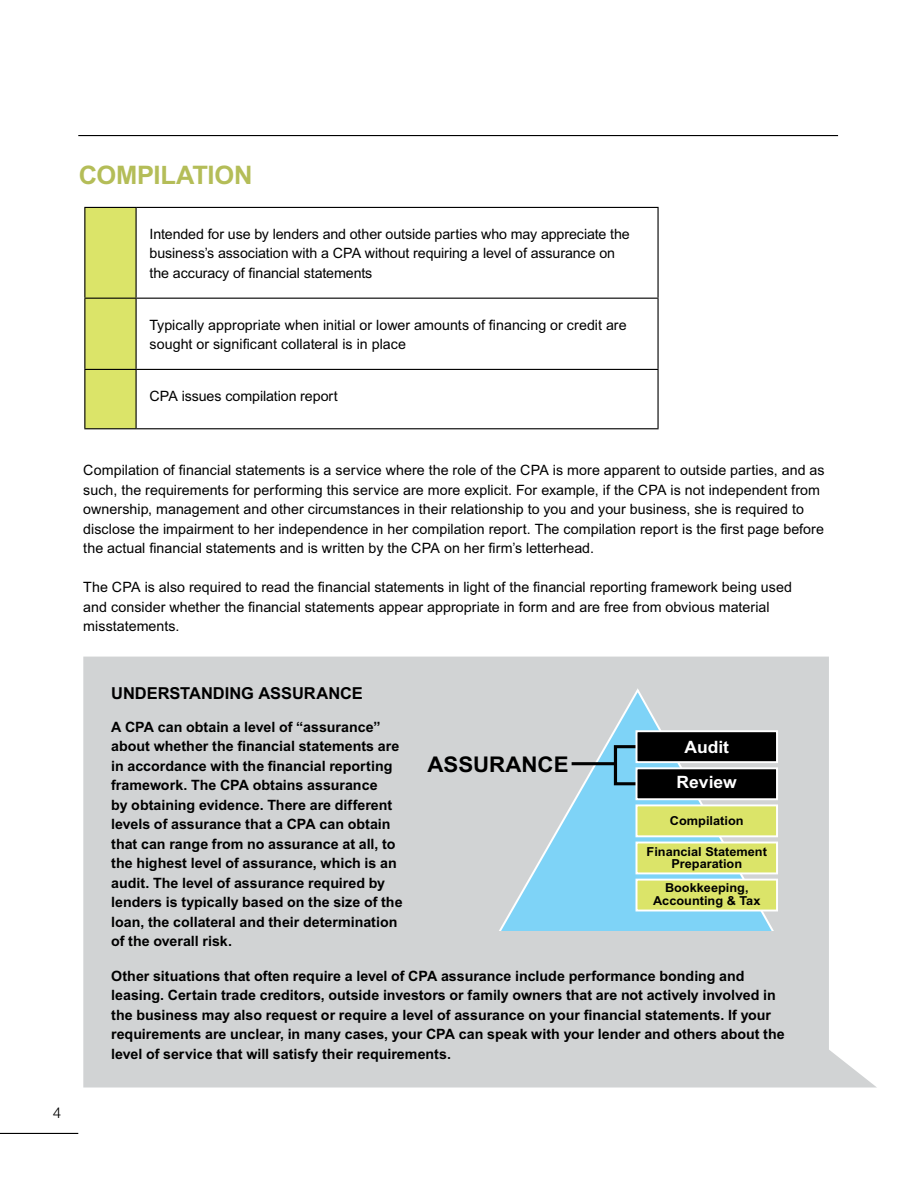
<style>
.page{position:relative;width:918px;height:1188px;background:#fff}
.page>*{position:absolute;margin:0;border:0;box-sizing:border-box;transform-origin:0 0}
.t1{font:700 25.5px "Arial";letter-spacing:-.01em;color:#b4bd58}
.t2{font:700 21.6px "Arial";color:#000}
.t3{font:700 16.95px/35.5px "Arial";color:#fff;text-align:center}
.t4{font:700 16.5px "Arial";letter-spacing:-.005em;color:#000}
.t5{font:300 15px "Helvetica";color:#000}
.t6{font:14.25px/19.5px "Arial";color:#000}
.t7{font:700 14.25px/19.5px "Arial";color:#000}
.t8{font:700 12.3px/12.3px "Arial";color:#000;text-align:center}
</style>
<div class="page">
<hr style="left:78px;top:135px;width:760px;height:1px;background:#000">
<hr style="left:0;top:1133px;width:78px;height:1px;background:#000">
<svg style="left:83px;top:657px;width:794px;height:431px;background:#d4d6d7"></svg>
<div style="left:85px;top:208px;width:51px;height:220px;background:#dbe469"></div>
<hr style="left:84px;top:207px;width:52px;height:1px;background:#000">
<hr style="left:84px;top:208px;width:1px;height:90px;background:#000">
<hr style="left:136px;top:207px;width:523px;height:1px;background:#000">
<hr style="left:136px;top:208px;width:1px;height:90px;background:#000">
<hr style="left:657px;top:208px;width:2px;height:90px;background:#000">
<hr style="left:84px;top:298px;width:52px;height:1px;background:#000">
<hr style="left:84px;top:299px;width:1px;height:70px;background:#000">
<hr style="left:136px;top:298px;width:523px;height:1px;background:#000">
<hr style="left:136px;top:299px;width:1px;height:70px;background:#000">
<hr style="left:657px;top:299px;width:2px;height:70px;background:#000">
<hr style="left:84px;top:369px;width:52px;height:1px;background:#000">
<hr style="left:84px;top:370px;width:1px;height:58px;background:#000">
<hr style="left:136px;top:369px;width:523px;height:1px;background:#000">
<hr style="left:136px;top:370px;width:1px;height:58px;background:#000">
<hr style="left:657px;top:370px;width:2px;height:58px;background:#000">
<hr style="left:84px;top:428px;width:52px;height:1px;background:#000">
<hr style="left:136px;top:428px;width:523px;height:1px;background:#000">
<svg style="left:493px;top:686px;width:287px;height:245px;background:#afd3e3"></svg>
<div style="left:637px;top:805px;width:140px;height:31px;background:#dbe469"></div>
<div style="left:636px;top:804px;width:142px;height:33px;border:2px solid #fff"></div>
<div style="left:637px;top:843px;width:140px;height:30px;background:#dbe469"></div>
<div style="left:636px;top:842px;width:142px;height:32px;border:2px solid #fff"></div>
<div style="left:637px;top:880px;width:140px;height:31px;background:#dbe469"></div>
<div style="left:636px;top:879px;width:142px;height:33px;border:2px solid #fff"></div>
<hr style="left:572px;top:762px;width:43px;height:3px;background:#000">
<div style="left:614px;top:745px;width:24px;height:40px;border:3px solid #000"></div>
<div style="left:637px;top:731px;width:140px;height:31px;background:#000"></div>
<div style="left:636px;top:730px;width:142px;height:33px;border:2px solid #fff"></div>
<div style="left:637px;top:768px;width:140px;height:31px;background:#000"></div>
<div style="left:636px;top:767px;width:142px;height:33px;border:2px solid #fff"></div>
<h1 class="t1" style="left:79px;top:161px;width:175px">COMPILATION</h1>
<p class="t6" style="left:150px;top:224px;width:482px">Intended for use by lenders and other outside parties who may appreciate the business’s association with a CPA without requiring a level of assurance on the accuracy of financial statements</p>
<p class="t6" style="left:150px;top:315px;width:479px">Typically appropriate when initial or lower amounts of financing or credit are sought or significant collateral is in place</p>
<p class="t6" style="left:150px;top:386px;width:190px">CPA issues compilation report</p>
<p class="t5" style="left:53px;top:1103px;width:10px">4</p>
<p class="t6" style="left:83px;top:461px;width:743px">Compilation of financial statements is a service where the role of the CPA is more apparent to outside parties, and as such, the requirements for performing this service are more explicit. For example, if the CPA is not independent from ownership, management and other circumstances in their relationship to you and your business, she is required to disclose the impairment to her independence in her compilation report. The compilation report is the first page before the actual financial statements and is written by the CPA on her firm’s letterhead.</p>
<p class="t6" style="left:83px;top:577px;width:710px">The CPA is also required to read the financial statements in light of the financial reporting framework being used and consider whether the financial statements appear appropriate in form and are free from obvious material misstatements.</p>
<p class="t4" style="left:111px;top:683px;width:253px">UNDERSTANDING ASSURANCE</p>
<p class="t7" style="left:111px;top:717px;width:293px">A CPA can obtain a level of “assurance” about whether the financial statements are in accordance with the financial reporting framework. The CPA obtains assurance<br>by obtaining evidence. There are different levels of assurance that a CPA can obtain that can range from no assurance at all, to the highest level of assurance, which is an audit. The level of assurance required by lenders is typically based on the size of the loan, the collateral and their determination of the overall risk.</p>
<p class="t7" style="left:111px;top:966px;width:675px">Other situations that often require a level of CPA assurance include performance bonding and leasing. Certain trade creditors, outside investors or family owners that are not actively involved in the business may also request or require a level of assurance on your financial statements. If your requirements are unclear, in many cases, your CPA can speak with your lender and others about the level of service that will satisfy their requirements.</p>
<p class="t3" style="left:677px;top:729px;width:62px">Audit<br>Review</p>
<h2 class="t2" style="left:427px;top:752px;width:143px">ASSURANCE</h2>
<p class="t8" style="left:670px;top:815px;width:75px">Compilation</p>
<p class="t8" style="left:647px;top:846px;width:122px">Financial Statement<br>Preparation</p>
<p class="t8" style="left:653px;top:882px;width:109px">Bookkeeping,<br>Accounting &amp; Tax</p>
</div>
